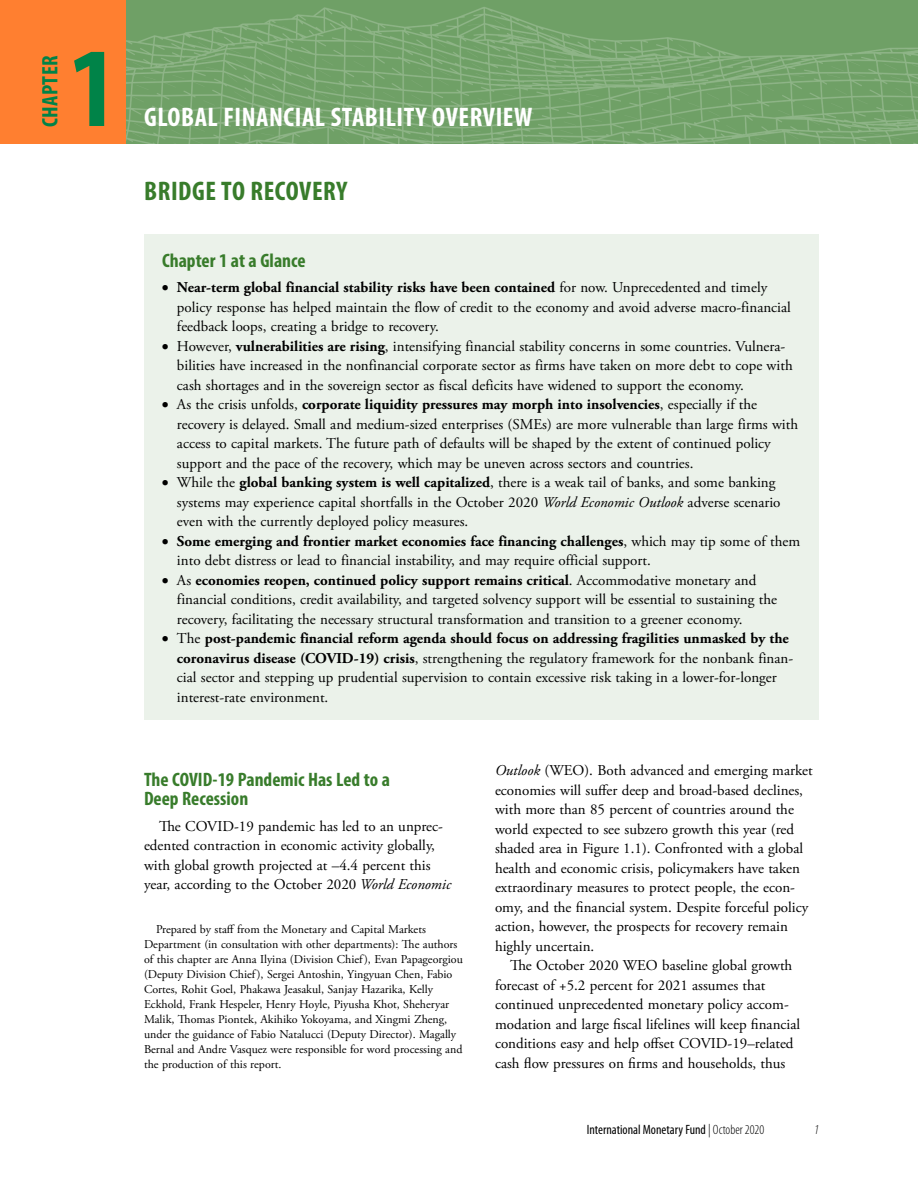
<style>
.page{position:relative;width:918px;height:1188px;background:#fff}
.page>*{position:absolute;margin:0;border:0;box-sizing:border-box;transform-origin:0 0}
.t1{font:700 condensed 114px "Myriad Pro";color:#008348}
.t2{font:700 condensed 27px "Myriad Pro";letter-spacing:.02em;color:#fff}
.t3{font:700 condensed 27px "Myriad Pro";letter-spacing:.02em;color:#387c2b}
.t4{font:700 condensed 22.5px "Myriad Pro";letter-spacing:.02em;color:#008348}
.t5{font:700 condensed 19.5px/19.5px "Myriad Pro";color:#387c2b}
.t6{font:15px/19.5px "Adobe Garamond Pro";color:#000}
.t7{font:condensed 13.5px "Myriad Pro";color:#000}
.t8{font:italic 300 condensed 13.5px "Myriad Pro";color:#000}
.t9{font:12px/15px "Adobe Garamond Pro";color:#000}
.s1{font-weight:700}
.s2{font-style:italic}
.s3{font-weight:300}
</style>
<div class="page">
<img style="left:126px;top:0;width:792px;height:144px">
<div style="left:0;top:0;width:126px;height:144px;background:#ff7f30"></div>
<div style="left:144px;top:234px;width:675px;height:486px;background:#ebf2ea"></div>
<h3 class="t4" style="left:36px;top:127px;width:74px;rotate:-90deg">CHAPTER</h3>
<h1 class="t1" style="left:69px;top:17px;width:50px">1</h1>
<h2 class="t2" style="left:144px;top:100px;width:390px">GLOBAL FINANCIAL STABILITY OVERVIEW</h2>
<h2 class="t3" style="left:144px;top:174px;width:205px">BRIDGE TO RECOVERY</h2>
<h3 class="t5" style="left:162px;top:250px;width:145px">Chapter 1 at a Glance</h3>
<p class="t6" style="left:177px;top:278px;width:615px;text-indent:-15px">• <span class="s1">Near-term global financial stability risks have been contained</span> for now. Unprecedented and timely policy response has helped maintain the flow of credit to the economy and avoid adverse macro-financial feedback loops, creating a bridge to recovery.</p>
<p class="t6" style="left:177px;top:337px;width:617px;text-indent:-15px">• However, <span class="s1">vulnerabilities are rising</span>, intensifying financial stability concerns in some countries. Vulnera&shy;bilities have increased in the nonfinancial corporate sector as firms have taken on more debt to cope with cash shortages and in the sovereign sector as fiscal deficits have widened to support the economy.</p>
<p class="t6" style="left:177px;top:395px;width:623px;text-indent:-15px">• As the crisis unfolds, <span class="s1">corporate liquidity pressures may morph into insolvencies</span>, especially if the recovery is delayed. Small and medium-sized enterprises (SMEs) are more vulnerable than large firms with access to capital markets. The future path of defaults will be shaped by the extent of continued policy support and the pace of the recovery, which may be uneven across sectors and countries.</p>
<p class="t6" style="left:177px;top:473px;width:605px;text-indent:-15px">• While the <span class="s1">global banking system is well capitalized</span>, there is a weak tail of banks, and some banking systems may experience capital shortfalls in the October 2020 <span class="s2">World Economic Outlook</span> adverse scenario even with the currently deployed policy measures.</p>
<p class="t6" style="left:177px;top:532px;width:625px;text-indent:-15px">• <span class="s1">Some emerging and frontier market economies face financing challenges</span>, which may tip some of them into debt distress or lead to financial instability, and may require official support.</p>
<p class="t6" style="left:177px;top:571px;width:602px;text-indent:-15px">• As <span class="s1">economies reopen, continued policy support remains critical</span>. Accommodative monetary and financial conditions, credit availability, and targeted solvency support will be essential to sustaining the recovery, facilitating the necessary structural transformation and transition to a greener economy.</p>
<p class="t6" style="left:177px;top:629px;width:618px;text-indent:-15px">• The <span class="s1">post-pandemic financial reform agenda should focus on addressing fragilities unmasked by the coronavirus disease (COVID-19) crisis</span>, strengthening the regulatory framework for the nonbank finan&shy;cial sector and stepping up prudential supervision to contain excessive risk taking in a lower-for-longer interest-rate environment.</p>
<h3 class="t5" style="left:144px;top:769px;width:248px">The COVID-19 Pandemic Has Led to a<br>Deep Recession</h3>
<p class="t6" style="left:144px;top:817px;width:309px;text-indent:15px">The COVID-19 pandemic has led to an unprec&shy;edented contraction in economic activity globally, with global growth projected at –4.4 percent this year, according to the October 2020 <span class="s2">World Economic</span></p>
<p class="t9" style="left:144px;top:922px;width:320px;text-indent:12px">Prepared by staff from the Monetary and Capital Markets Department (in consultation with other departments): The authors of this chapter are Anna Ilyina (Division Chief), Evan Papageorgiou (Deputy Division Chief), Sergei Antoshin, Yingyuan Chen, Fabio Cortes, Rohit Goel, Phakawa Jeasakul, Sanjay Hazarika, Kelly Eckhold, Frank Hespeler, Henry Hoyle, Piyusha Khot, Sheheryar Malik, Thomas Piontek, Akihiko Yokoyama, and Xingmi Zheng, under the guidance of Fabio Natalucci (Deputy Director). Magally Bernal and Andre Vasquez were responsible for word processing and the production of this report.</p>
<p class="t6" style="left:495px;top:761px;width:319px"><span class="s2">Outlook</span> (WEO). Both advanced and emerging market economies will suffer deep and broad-based declines, with more than 85 percent of countries around the world expected to see subzero growth this year (red shaded area in Figure 1.1). Confronted with a global health and economic crisis, policymakers have taken extraordinary measures to protect people, the econ&shy;omy, and the financial system. Despite forceful policy action, however, the prospects for recovery remain highly uncertain.</p>
<p class="t6" style="left:495px;top:956px;width:307px;text-indent:15px">The October 2020 WEO baseline global growth forecast of +5.2 percent for 2021 assumes that continued unprecedented monetary policy accom&shy;modation and large fiscal lifelines will keep financial conditions easy and help offset COVID-19–related cash flow pressures on firms and households, thus</p>
<p class="t7" style="left:587px;top:1122px;width:179px">International Monetary Fund <span class="s3">| October 2020</span></p>
<p class="t8" style="left:814px;top:1122px;width:6px">1</p>
</div>
